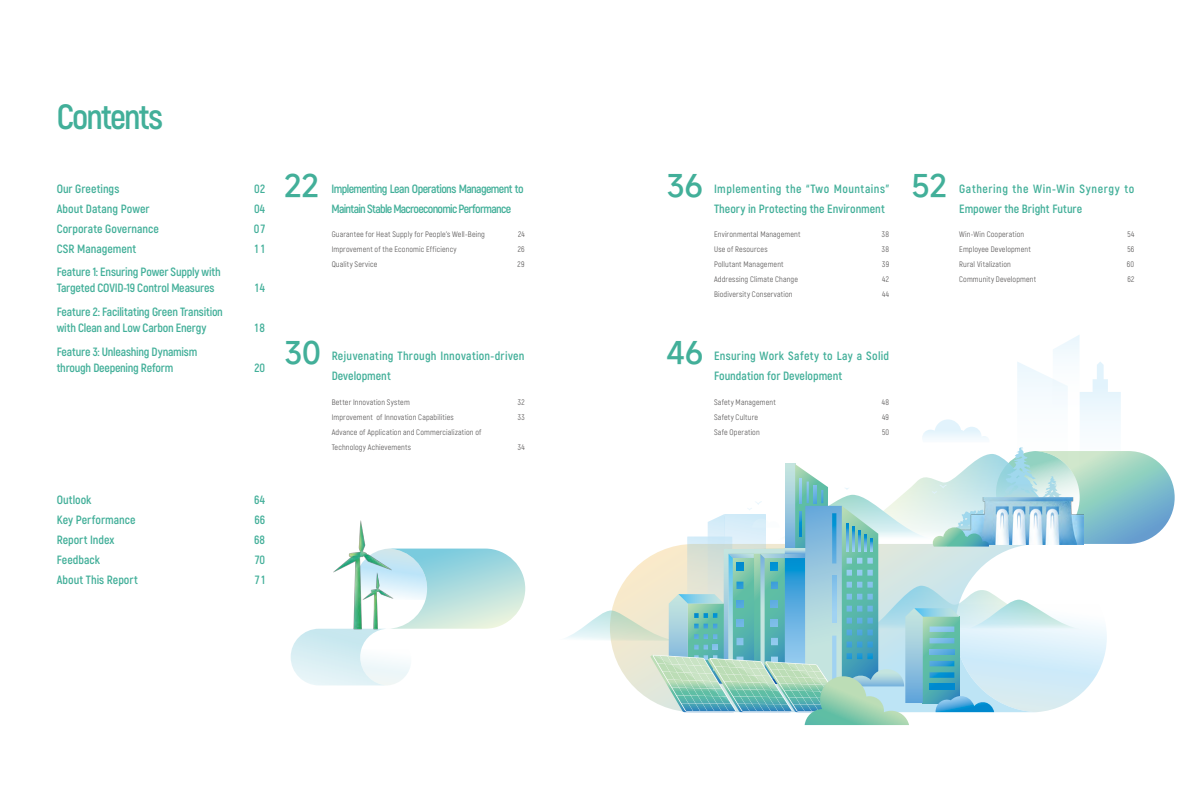
<style>
.page{position:relative;width:1191px;height:808px;background:#fff}
.page>*{position:absolute;margin:0;border:0;box-sizing:border-box;transform-origin:0 0}
.t1{font:700 35px "Akrobat";letter-spacing:-.05em;color:#42af99}
.t2{font:500 30px "Mi Sans";letter-spacing:-.005em;color:#42af99}
.t3{font:700 12px/16px "Akrobat";letter-spacing:-.005em;color:#42af99}
.t4{font:700 12px/20px "Akrobat";letter-spacing:-.05em;color:#42af99}
.t5{font:700 12px/20px "Akrobat";letter-spacing:.015em;color:#42af99}
.t6{font:700 12px/20px "Akrobat";letter-spacing:.04em;color:#42af99}
.t7{font:700 12px/20px "Akrobat";letter-spacing:.02em;color:#42af99}
.t8{font:8px/15px "Akrobat";letter-spacing:.02em;color:#595757}
</style>
<div class="page">
<svg style="left:291px;top:548px;width:234px;height:138px"></svg>
<svg style="left:566px;top:335px;width:608px;height:390px"></svg>
<img style="left:334px;top:521px;width:63px;height:109px">
<h1 class="t1" style="left:57px;top:95px;width:108px">Contents</h1>
<h3 class="t3" style="left:57px;top:181px;width:64px">Our Greetings</h3>
<h3 class="t3" style="left:254px;top:181px;width:12px">02</h3>
<h3 class="t3" style="left:57px;top:201px;width:94px">About Datang Power</h3>
<h3 class="t3" style="left:254px;top:201px;width:13px">04</h3>
<h3 class="t3" style="left:57px;top:221px;width:104px">Corporate Governance</h3>
<h3 class="t3" style="left:254px;top:221px;width:13px">0 7</h3>
<h3 class="t3" style="left:57px;top:237px;width:166px;line-height:23px">CSR Management<br>Feature 1: Ensuring Power Supply with</h3>
<h3 class="t3" style="left:57px;top:280px;width:159px">Targeted COVID-19 Control Measures</h3>
<h3 class="t3" style="left:255px;top:280px;width:11px">14</h3>
<h3 class="t3" style="left:57px;top:304px;width:168px">Feature 2: Facilitating Green Transition with Clean and Low Carbon Energy</h3>
<h3 class="t3" style="left:255px;top:241px;width:11px">1 1</h3>
<h3 class="t3" style="left:255px;top:320px;width:12px">18</h3>
<h3 class="t3" style="left:57px;top:344px;width:142px">Feature 3: Unleashing Dynamism through Deepening Reform</h3>
<h3 class="t3" style="left:254px;top:360px;width:12px">20</h3>
<h3 class="t3" style="left:57px;top:492px;width:36px">Outlook</h3>
<h3 class="t3" style="left:254px;top:492px;width:12px">64</h3>
<h3 class="t3" style="left:57px;top:512px;width:80px">Key Performance</h3>
<h3 class="t3" style="left:254px;top:512px;width:12px">66</h3>
<h3 class="t3" style="left:57px;top:532px;width:59px">Report Index</h3>
<h3 class="t3" style="left:254px;top:532px;width:12px">68</h3>
<h3 class="t3" style="left:57px;top:552px;width:45px">Feedback</h3>
<h3 class="t3" style="left:255px;top:552px;width:12px">70</h3>
<h3 class="t3" style="left:57px;top:572px;width:83px">About This Report</h3>
<h3 class="t3" style="left:255px;top:572px;width:11px">7 1</h3>
<h2 class="t2" style="left:284px;top:165px;width:37px">22</h2>
<h3 class="t4" style="left:332px;top:179px;width:194px">Implementing Lean Operations Management to<br>Maintain Stable Macroeconomic Performance</h3>
<p class="t8" style="left:332px;top:227px;width:155px">Guarantee for Heat Supply for People’s Well-Being</p>
<p class="t8" style="left:518px;top:227px;width:8px">24</p>
<p class="t8" style="left:332px;top:242px;width:126px">Improvement of the Economic Efficiency</p>
<p class="t8" style="left:518px;top:242px;width:8px">26</p>
<p class="t8" style="left:332px;top:257px;width:47px">Quality Service</p>
<p class="t8" style="left:517px;top:257px;width:8px">29</p>
<h2 class="t2" style="left:284px;top:333px;width:39px">30</h2>
<h3 class="t7" style="left:332px;top:346px;width:194px">Rejuvenating Through Innovation-driven<br>Development</h3>
<p class="t8" style="left:332px;top:395px;width:80px">Better Innovation System</p>
<p class="t8" style="left:518px;top:395px;width:8px">32</p>
<p class="t8" style="left:332px;top:410px;width:124px">Improvement of Innovation Capabilities</p>
<p class="t8" style="left:518px;top:410px;width:8px">33</p>
<p class="t8" style="left:332px;top:425px;width:151px">Advance of Application and Commercialization of<br>Technology Achievements</p>
<p class="t8" style="left:518px;top:440px;width:8px">34</p>
<h2 class="t2" style="left:666px;top:165px;width:38px">36</h2>
<h3 class="t5" style="left:714px;top:179px;width:177px">Implementing the “Two Mountains”<br>Theory in Protecting the Environment</h3>
<p class="t8" style="left:714px;top:227px;width:88px">Environmental Management</p>
<p class="t8" style="left:882px;top:227px;width:9px">38</p>
<p class="t8" style="left:714px;top:242px;width:55px">Use of Resources</p>
<p class="t8" style="left:882px;top:242px;width:9px">38</p>
<p class="t8" style="left:714px;top:257px;width:71px">Pollutant Management</p>
<p class="t8" style="left:882px;top:257px;width:8px">39</p>
<p class="t8" style="left:714px;top:272px;width:85px">Addressing Climate Change</p>
<p class="t8" style="left:882px;top:272px;width:8px">42</p>
<p class="t8" style="left:714px;top:287px;width:80px">Biodiversity Conservation</p>
<p class="t8" style="left:882px;top:287px;width:9px">44</p>
<h2 class="t2" style="left:666px;top:333px;width:39px">46</h2>
<h3 class="t3" style="left:714px;top:346px;width:176px;line-height:20px">Ensuring Work Safety to Lay a Solid<br>Foundation for Development</h3>
<p class="t8" style="left:714px;top:395px;width:63px">Safety Management</p>
<p class="t8" style="left:881px;top:395px;width:9px">48</p>
<p class="t8" style="left:714px;top:410px;width:46px">Safety Culture</p>
<p class="t8" style="left:882px;top:410px;width:9px">49</p>
<p class="t8" style="left:714px;top:425px;width:47px">Safe Operation</p>
<p class="t8" style="left:882px;top:425px;width:9px">50</p>
<h2 class="t2" style="left:911px;top:165px;width:37px">52</h2>
<h3 class="t6" style="left:959px;top:179px;width:177px">Gathering the Win-Win Synergy to<br>Empower the Bright Future</h3>
<p class="t8" style="left:959px;top:227px;width:66px">Win-Win Cooperation</p>
<p class="t8" style="left:1127px;top:227px;width:8px">54</p>
<p class="t8" style="left:959px;top:242px;width:73px">Employee Development</p>
<p class="t8" style="left:1127px;top:242px;width:8px">56</p>
<p class="t8" style="left:959px;top:257px;width:53px">Rural Vitalization</p>
<p class="t8" style="left:1127px;top:257px;width:9px">60</p>
<p class="t8" style="left:959px;top:272px;width:78px">Community Development</p>
<p class="t8" style="left:1127px;top:272px;width:8px">62</p>
</div>
